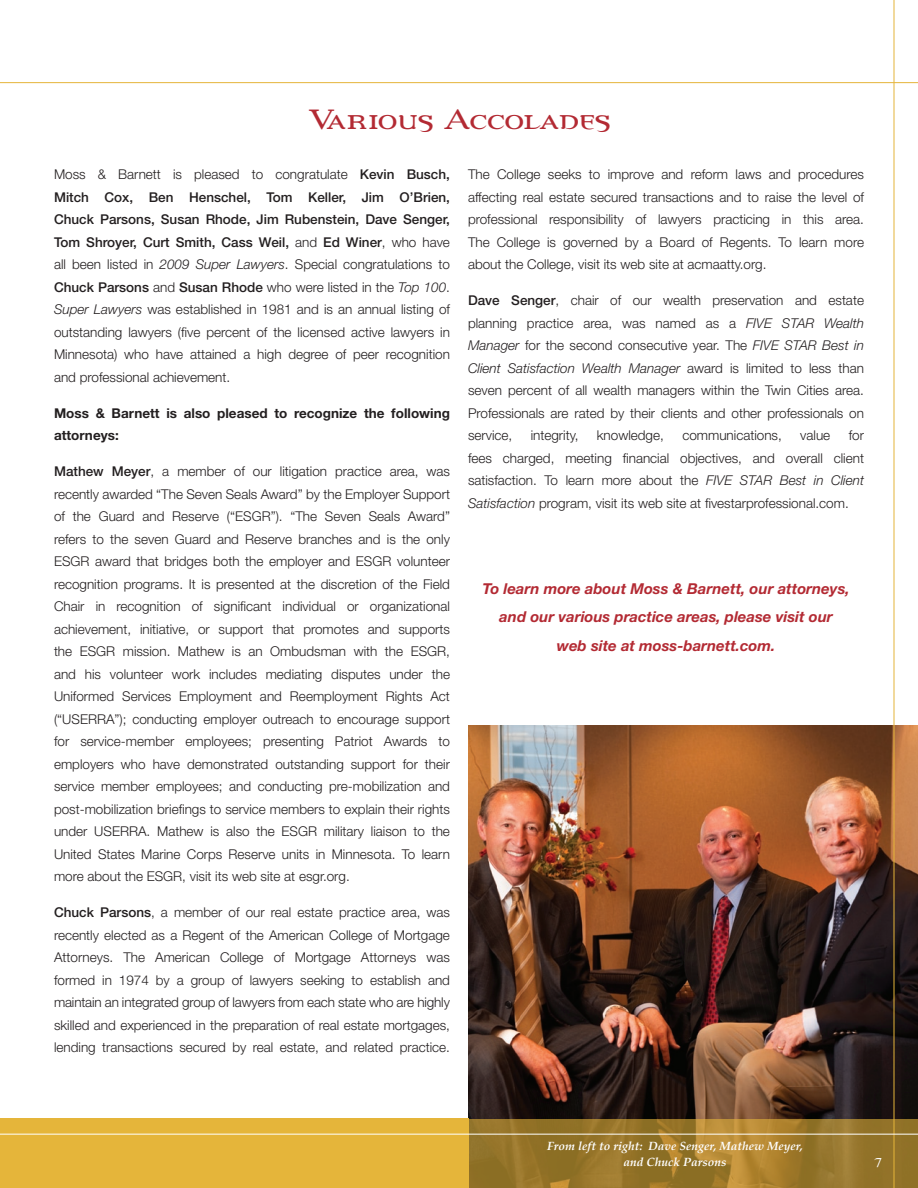
<style>
.page{position:relative;width:918px;height:1188px;background:#fff}
.page>*{position:absolute;margin:0;border:0;box-sizing:border-box;transform-origin:0 0}
.t1{font:39px "Percolator Expert";color:#b32a33}
.t2{font:18px "Percolator Expert";color:#fff}
.t3{font:italic 700 15px/28.5px "Helvetica Neue LT Std";color:#b32a33;text-align:center}
.t4{font:300 13.5px/22.5px "Helvetica Neue LT Std";color:#231f20;text-align:justify}
.t5{font:700 13.5px/22.5px "Helvetica Neue LT Std";color:#231f20}
.t6{font:italic 700 12px/16.5px "Palatino";color:#fff;text-align:center}
.s1{font-weight:500}
.s2{font-style:italic}
</style>
<div class="page">
<img style="left:468px;top:726px;width:450px;height:393px">
<svg style="left:468px;top:1119px;width:450px;height:69px;background:#9c792c"></svg>
<div style="left:0;top:1119px;width:468px;height:69px;background:#e5b53a"></div>
<hr style="left:894px;top:0;width:1px;height:1188px;background:#e5b53a">
<hr style="left:0;top:1134px;width:918px;height:1px;background:#fff">
<hr style="left:0;top:82px;width:918px;height:1px;background:#e5b53a">
<p class="t1" style="left:308px;top:96px;width:304px">Various Accolades</p>
<p class="t4" style="left:54px;top:163px;width:398px">Moss &amp; Barnett is pleased to congratulate <span class="s1">Kevin Busch, Mitch Cox, Ben Henschel, Tom Keller, Jim O’Brien, Chuck Parsons, Susan Rhode, Jim Rubenstein, Dave Senger, Tom Shroyer, Curt Smith, Cass Weil,</span> and <span class="s1">Ed Winer</span>, who have all been listed in <span class="s2">2009 Super Lawyers</span>. Special congratulations to <span class="s1">Chuck Parsons</span> and <span class="s1">Susan Rhode</span> who were listed in the <span class="s2">Top 100</span>.<br><span class="s2">Super Lawyers</span> was established in 1981 and is an annual listing of outstanding lawyers (five percent of the licensed active lawyers in Minnesota) who have attained a high degree of peer recognition and professional achievement.</p>
<p class="t5" style="left:54px;top:401px;width:398px">Moss &amp; Barnett is also pleased to recognize the following attorneys:</p>
<p class="t4" style="left:54px;top:460px;width:398px"><span class="s1">Mathew Meyer</span>, a member of our litigation practice area, was recently awarded “The Seven Seals Award” by the Employer Support of the Guard and Reserve (“ESGR”). “The Seven Seals Award” refers to the seven Guard and Reserve branches and is the only ESGR award that bridges both the employer and ESGR volunteer recognition programs. It is presented at the discretion of the Field Chair in recognition of significant individual or organizational achievement, initiative, or support that promotes and supports the ESGR mission. Mathew is an Ombudsman with the ESGR, and his volunteer work includes mediating disputes under the Uniformed Services Employment and Reemployment Rights Act (“USERRA”); conducting employer outreach to encourage support for service-member employees; presenting Patriot Awards to employers who have demonstrated outstanding support for their service member employees; and conducting pre-mobilization and post-mobilization briefings to service members to explain their rights under USERRA. Mathew is also the ESGR military liaison to the United States Marine Corps Reserve units in Minnesota. To learn more about the ESGR, visit its web site at esgr.org.</p>
<p class="t4" style="left:54px;top:901px;width:398px"><span class="s1">Chuck Parsons</span>, a member of our real estate practice area, was recently elected as a Regent of the American College of Mortgage Attorneys. The American College of Mortgage Attorneys was formed in 1974 by a group of lawyers seeking to establish and maintain an integrated group of lawyers from each state who are highly skilled and experienced in the preparation of real estate mortgages, lending transactions secured by real estate, and related practice.</p>
<p class="t4" style="left:468px;top:163px;width:398px">The College seeks to improve and reform laws and procedures affecting real estate secured transactions and to raise the level of professional responsibility of lawyers practicing in this area.<br>The College is governed by a Board of Regents. To learn more about the College, visit its web site at acmaatty.org.</p>
<p class="t4" style="left:468px;top:289px;width:398px"><span class="s1">Dave Senger</span>, chair of our wealth preservation and estate planning practice area, was named as a <span class="s2">FIVE STAR Wealth Manager</span> for the second consecutive year. The <span class="s2">FIVE STAR Best in Client Satisfaction Wealth Manager</span> award is limited to less than seven percent of all wealth managers within the Twin Cities area.<br>Professionals are rated by their clients and other professionals on service,</p>
<p class="t4" style="left:468px;top:424px;width:398px;text-indent:381px">for fees charged, meeting financial objectives, and overall client satisfaction. To learn more about the <span class="s2">FIVE STAR Best in Client Satisfaction</span> program, visit its web site at fivestarprofessional.com.</p>
<p class="t4" style="left:531px;top:424px;width:49px">integrity,</p>
<p class="t4" style="left:597px;top:424px;width:69px">knowledge,</p>
<p class="t4" style="left:682px;top:424px;width:101px">communications,</p>
<p class="t4" style="left:800px;top:424px;width:32px">value</p>
<p class="t3" style="left:482px;top:574px;width:369px">To learn more about Moss &amp; Barnett, our attorneys, and our various practice areas, please visit our<br>web site at moss-barnett.com.</p>
<p class="t6" style="left:547px;top:1138px;width:257px">From left to right: Dave Senger, Mathew Meyer, and Chuck Parsons</p>
<p class="t2" style="left:874px;top:1152px;width:9px">7</p>
</div>
